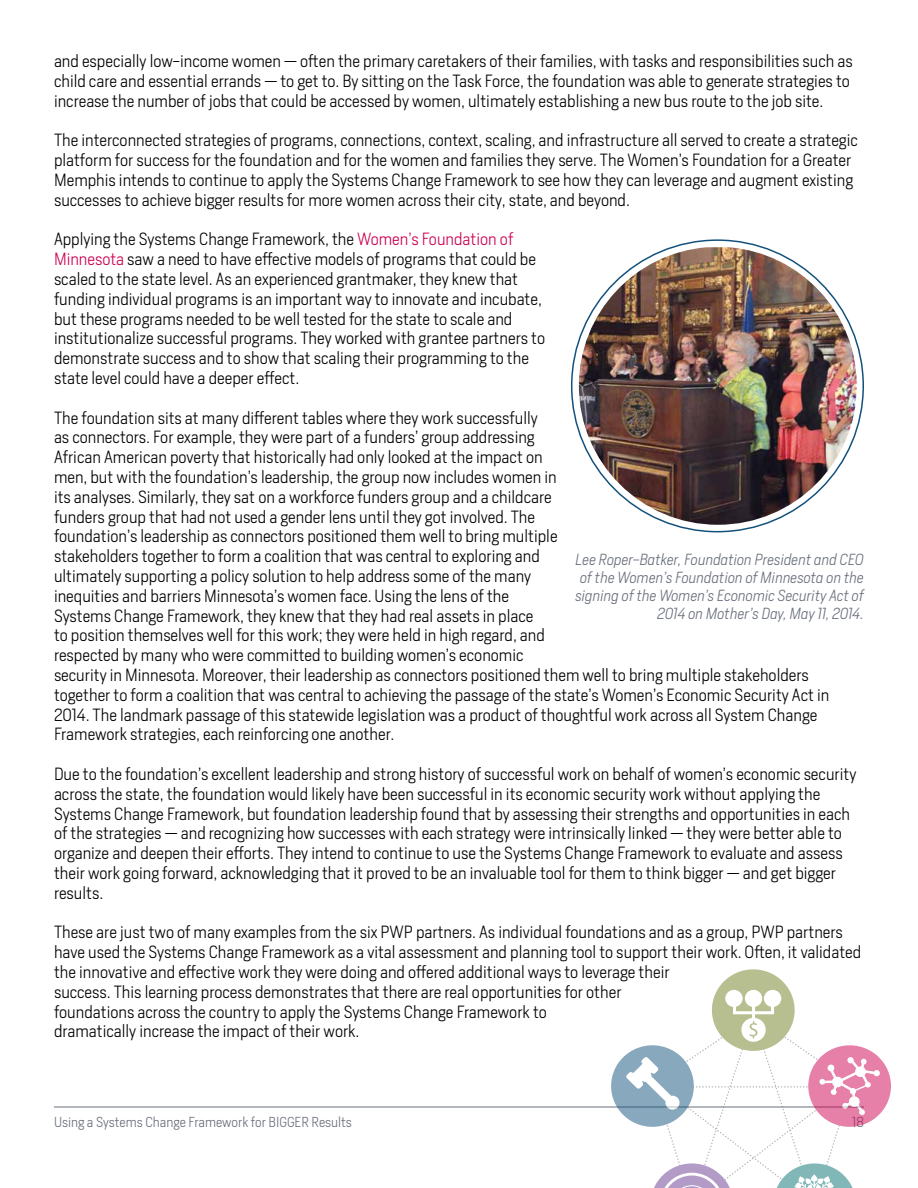
<style>
.page{position:relative;width:918px;height:1188px;background:#fff}
.page>*{position:absolute;margin:0;border:0;box-sizing:border-box;transform-origin:0 0}
.t1{font:300 16.5px/19.8px "Heron Sans";color:#000}
.t2{font:italic 300 15px/18px "Heron Sans";color:#686e7b;text-align:right}
.t3{font:300 13.5px "Heron Sans";color:#686e7b}
.s1{color:#cd0051}
</style>
<div class="page">
<hr style="left:54px;top:1107px;width:810px;height:1px;background:#686e7b">
<svg style="left:611px;top:1045px;width:83px;height:82px"></svg>
<div style="left:808px;top:1045px;width:83px;height:82px;background:#e680a8;border-radius:50%"></div>
<div style="left:712px;top:969px;width:83px;height:82px;background:#b7be8f;border-radius:50%"></div>
<div style="left:725px;top:990px;width:18px;height:17px;background:#fff;border-radius:50%"></div>
<div style="left:745px;top:990px;width:17px;height:17px;background:#fff;border-radius:50%"></div>
<div style="left:764px;top:990px;width:17px;height:17px;background:#fff;border-radius:50%"></div>
<svg style="left:626px;top:994px;width:254px;height:194px"></svg>
<img style="left:579px;top:247px;width:278px;height:278px;border-radius:136px">
<p class="t1" style="left:54px;top:51px;width:800px">and especially low-income women — often the primary caretakers of their families, with tasks and responsibilities such as child care and essential errands — to get to. By sitting on the Task Force, the foundation was able to generate strategies to increase the number of jobs that could be accessed by women, ultimately establishing a new bus route to the job site.</p>
<p class="t1" style="left:54px;top:130px;width:805px">The interconnected strategies of programs, connections, context, scaling, and infrastructure all served to create a strategic platform for success for the foundation and for the women and families they serve. The Women’s Foundation for a Greater Memphis intends to continue to apply the Systems Change Framework to see how they can leverage and augment existing successes to achieve bigger results for more women across their city, state, and beyond.</p>
<p class="t1" style="left:54px;top:229px;width:493px">Applying the Systems Change Framework, the <span class="s1">Women’s Foundation of Minnesota</span> saw a need to have effective models of programs that could be scaled to the state level. As an experienced grantmaker, they knew that funding individual programs is an important way to innovate and incubate, but these programs needed to be well tested for the state to scale and institutionalize successful programs. They worked with grantee partners to demonstrate success and to show that scaling their programming to the state level could have a deeper effect.</p>
<p class="t1" style="left:54px;top:407px;width:777px">The foundation sits at many different tables where they work successfully<br>as connectors. For example, they were part of a funders’ group addressing<br>African American poverty that historically had only looked at the impact on<br>men, but with the foundation’s leadership, the group now includes women in<br>its analyses. Similarly, they sat on a workforce funders group and a childcare<br>funders group that had not used a gender lens until they got involved. The<br>foundation’s leadership as connectors positioned them well to bring multiple<br>stakeholders together to form a coalition that was central to exploring and<br>ultimately supporting a policy solution to help address some of the many<br>inequities and barriers Minnesota’s women face. Using the lens of the<br>Systems Change Framework, they knew that they had real assets in place<br>to position themselves well for this work; they were held in high regard, and<br>respected by many who were committed to building women’s economic<br>security in Minnesota. Moreover, their leadership as connectors positioned them well to bring multiple stakeholders together to form a coalition that was central to achieving the passage of the state’s Women’s Economic Security Act in 2014. The landmark passage of this statewide legislation was a product of thoughtful work across all System Change Framework strategies, each reinforcing one another.</p>
<p class="t1" style="left:54px;top:764px;width:804px">Due to the foundation’s excellent leadership and strong history of successful work on behalf of women’s economic security across the state, the foundation would likely have been successful in its economic security work without applying the Systems Change Framework, but foundation leadership found that by assessing their strengths and opportunities in each of the strategies — and recognizing how successes with each strategy were intrinsically linked — they were better able to organize and deepen their efforts. They intend to continue to use the Systems Change Framework to evaluate and assess their work going forward, acknowledging that it proved to be an invaluable tool for them to think bigger — and get bigger results.</p>
<p class="t1" style="left:54px;top:922px;width:809px">These are just two of many examples from the six PWP partners. As individual foundations and as a group, PWP partners have used the Systems Change Framework as a vital assessment and planning tool to support their work. Often, it validated the innovative and effective work they were doing and offered additional ways to leverage their<br>success. This learning process demonstrates that there are real opportunities for other<br>foundations across the country to apply the Systems Change Framework to<br>dramatically increase the impact of their work.</p>
<p class="t2" style="left:575px;top:550px;width:290px">Lee Roper-Batker, Foundation President and CEO of the Women’s Foundation of Minnesota on the signing of the Women’s Economic Security Act of 2014 on Mother’s Day, May 11, 2014.</p>
<p class="t3" style="left:54px;top:1113px;width:299px">Using a Systems Change Framework for BIGGER Results</p>
<p class="t3" style="left:852px;top:1113px;width:13px">18</p>
</div>
